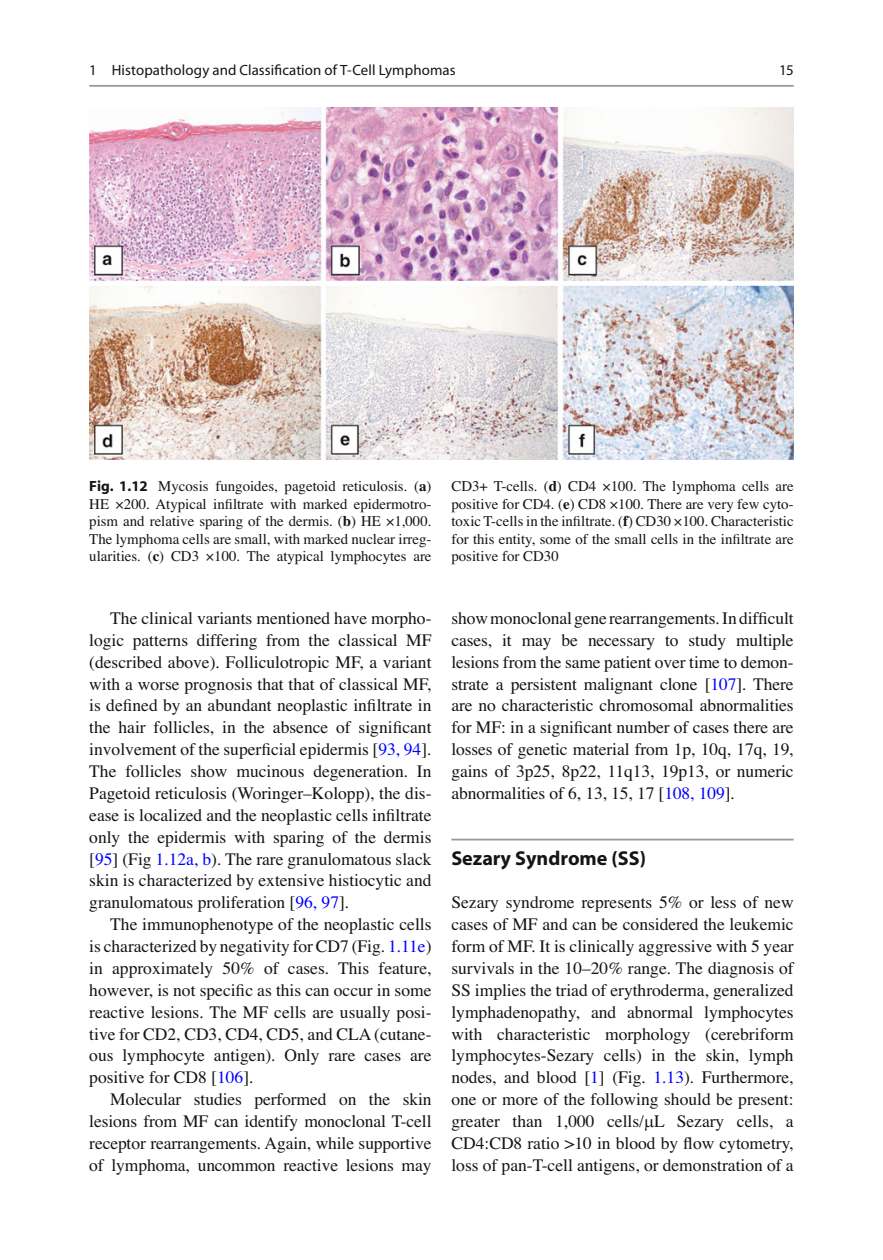
<style>
.page{position:relative;width:883px;height:1260px;background:#fff}
.page>*{position:absolute;margin:0;border:0;box-sizing:border-box;transform-origin:0 0}
.t1{font:700 20.12px "Myriad";color:#131413}
.t2{font:17.5px/21.9px "Times";color:#131413;text-align:justify}
.t3{font:14.88px/17.5px "Times";color:#131413;text-align:justify}
.t4{font:14.88px "Myriad";letter-spacing:.005em;color:#131413}
.s1{font-family:"Myriad";font-weight:700}
.s2{font-weight:700}
.s3{color:#00f}
</style>
<div class="page">
<hr style="left:89px;top:85px;width:705px;height:2px;background:#989898">
<hr style="left:451px;top:839px;width:343px;height:1px;background:#989898">
<img style="left:89px;top:107px;width:705px;height:352px">
<p class="t4" style="left:89px;top:64px;width:368px">1 Histopathology and Classi fi cation of T-Cell Lymphomas</p>
<p class="t4" style="left:779px;top:64px;width:16px">15</p>
<p class="t3" style="left:89px;top:479px;width:344px"><span class="s1">Fig. 1.12</span> Mycosis fungoides, pagetoid reticulosis. ( <span class="s2">a</span> )<br>HE ×200. Atypical in fi ltrate with marked epidermotro&shy;pism and relative sparing of the dermis. ( <span class="s2">b</span> ) HE ×1,000.<br>The lymphoma cells are small, with marked nuclear irreg&shy;ularities. ( <span class="s2">c</span> ) CD3 ×100. The atypical lymphocytes are</p>
<p class="t3" style="left:451px;top:479px;width:344px">CD3+ T-cells. ( <span class="s2">d</span> ) CD4 ×100. The lymphoma cells are positive for CD4. ( <span class="s2">e</span> ) CD8 ×100. There are very few cyto&shy;toxic T-cells in the in fi ltrate. ( <span class="s2">f</span> ) CD30 ×100. Characteristic for this entity, some of the small cells in the in fi ltrate are positive for CD30</p>
<p class="t2" style="left:89px;top:609px;width:344px;text-indent:21px">The clinical variants mentioned have morpho&shy;logic patterns differing from the classical MF (described above). Folliculotropic MF, a variant with a worse prognosis that that of classical MF, is de fi ned by an abundant neoplastic in fi ltrate in the hair follicles, in the absence of signi fi cant involvement of the super fi cial epidermis [ <span class="s3">93, 94</span> ] .<br>The follicles show mucinous degeneration. In Pagetoid reticulosis (Woringer–Kolopp), the dis&shy;ease is localized and the neoplastic cells in fi ltrate only the epidermis with sparing of the dermis [ <span class="s3">95</span> ] (Fig <span class="s3">1.12a, b</span> ). The rare granulomatous slack skin is characterized by extensive histiocytic and granulomatous proliferation [ <span class="s3">96, 97</span> ] .</p>
<p class="t2" style="left:89px;top:915px;width:344px;text-indent:21px">The immunophenotype of the neoplastic cells is characterized by negativity for CD7 (Fig. <span class="s3">1.11e</span> ) in approximately 50% of cases. This feature, however, is not speci fi c as this can occur in some reactive lesions. The MF cells are usually posi&shy;tive for CD2, CD3, CD4, CD5, and CLA (cutane&shy;ous lymphocyte antigen). Only rare cases are positive for CD8 [ <span class="s3">106</span> ] .</p>
<p class="t2" style="left:89px;top:1090px;width:344px;text-indent:21px">Molecular studies performed on the skin lesions from MF can identify monoclonal T-cell receptor rearrangements. Again, while supportive of lymphoma, uncommon reactive lesions may</p>
<p class="t2" style="left:451px;top:609px;width:344px">show monoclonal gene rearrangements. In dif fi cult cases, it may be necessary to study multiple lesions from the same patient over time to demon&shy;strate a persistent malignant clone [ <span class="s3">107</span> ] . There are no characteristic chromosomal abnormalities for MF: in a signi fi cant number of cases there are losses of genetic material from 1p, 10q, 17q, 19, gains of 3p25, 8p22, 11q13, 19p13, or numeric abnormalities of 6, 13, 15, 17 [ <span class="s3">108, 109</span> ] .</p>
<p class="t1" style="left:451px;top:850px;width:196px">Sezary Syndrome (SS)</p>
<p class="t2" style="left:451px;top:893px;width:344px">Sezary syndrome represents 5% or less of new cases of MF and can be considered the leukemic form of MF. It is clinically aggressive with 5 year survivals in the 10–20% range. The diagnosis of SS implies the triad of erythroderma, generalized lymphadenopathy, and abnormal lymphocytes with characteristic morphology (cerebriform lymphocytes-Sezary cells) in the skin, lymph nodes, and blood [ <span class="s3">1</span> ] (Fig. <span class="s3">1.13</span> ). Furthermore, one or more of the following should be present: greater than 1,000 cells/ L Sezary cells, a CD4:CD8 ratio &gt;10 in blood by fl ow cytometry, loss of pan-T-cell antigens, or demonstration of a</p>
</div>
